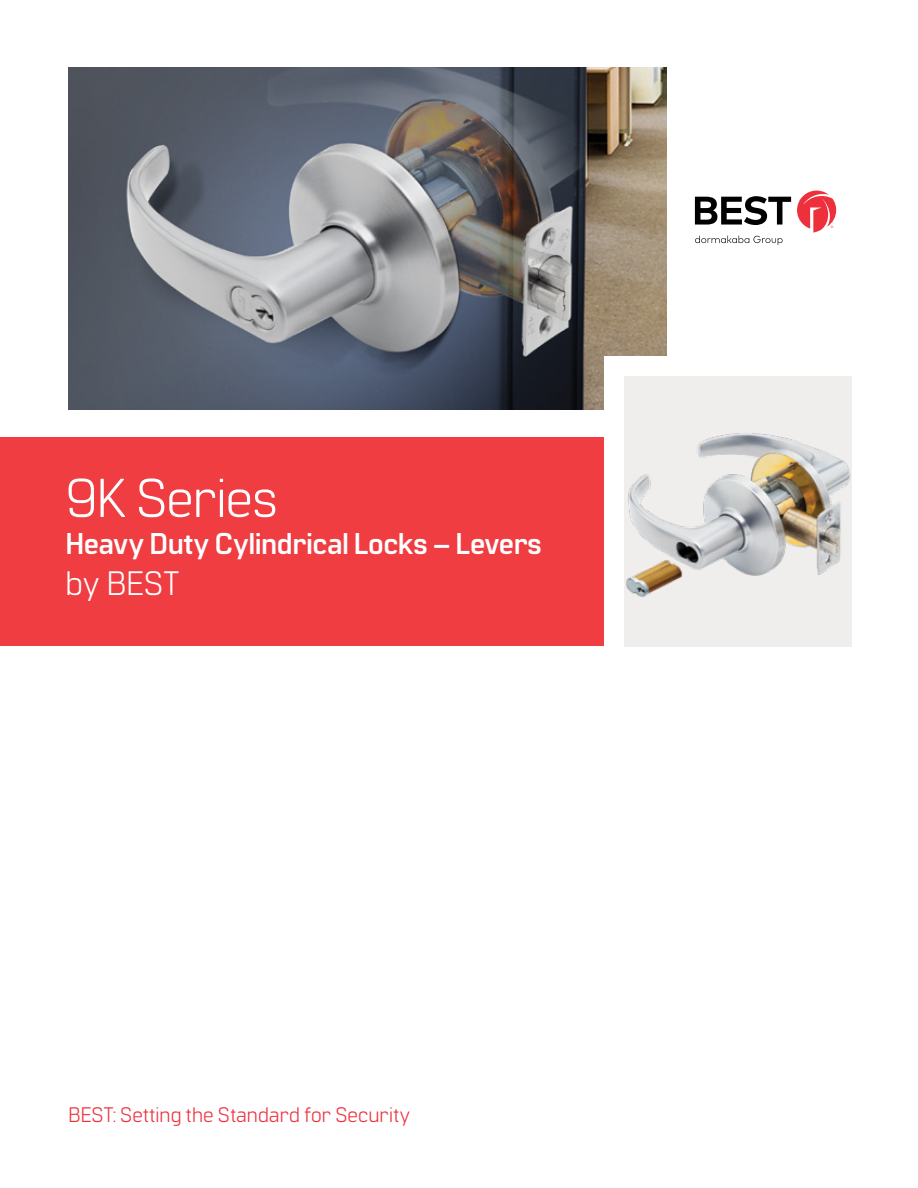
<style>
.page{position:relative;width:918px;height:1188px;background:#fff}
.page>*{position:absolute;margin:0;border:0;box-sizing:border-box;transform-origin:0 0}
.t1{font:54.6px "Manifold CF";letter-spacing:-.02em;color:#fff}
.t2{font:33.9px "Manifold CF";letter-spacing:-.015em;color:#fff}
.t3{font:700 30px "Manifold CF";letter-spacing:-.02em;color:#fff}
.t4{font:21px "Manifold CF";color:#ee303c}
</style>
<div class="page">
<div style="left:0;top:437px;width:604px;height:208px;background:#ef3d42"></div>
<img style="left:69px;top:68px;width:598px;height:342px">
<div style="left:604px;top:356px;width:276px;height:295px;background:#fff"></div>
<div style="left:624px;top:376px;width:228px;height:271px;background:#efeeed"></div>
<img style="left:626px;top:433px;width:225px;height:164px">
<svg style="left:695px;top:196px;width:96px;height:29px"></svg>
<svg style="left:797px;top:191px;width:39px;height:42px"></svg>
<svg style="left:695px;top:236px;width:88px;height:9px"></svg>
<h1 class="t1" style="left:66px;top:466px;width:214px">9K Series</h1>
<h3 class="t3" style="left:66px;top:527px;width:478px">Heavy Duty Cylindrical Locks – Levers</h3>
<h2 class="t2" style="left:66px;top:564px;width:116px">by BEST</h2>
<p class="t4" style="left:69px;top:1103px;width:343px">BEST: Setting the Standard for Security</p>
</div>
